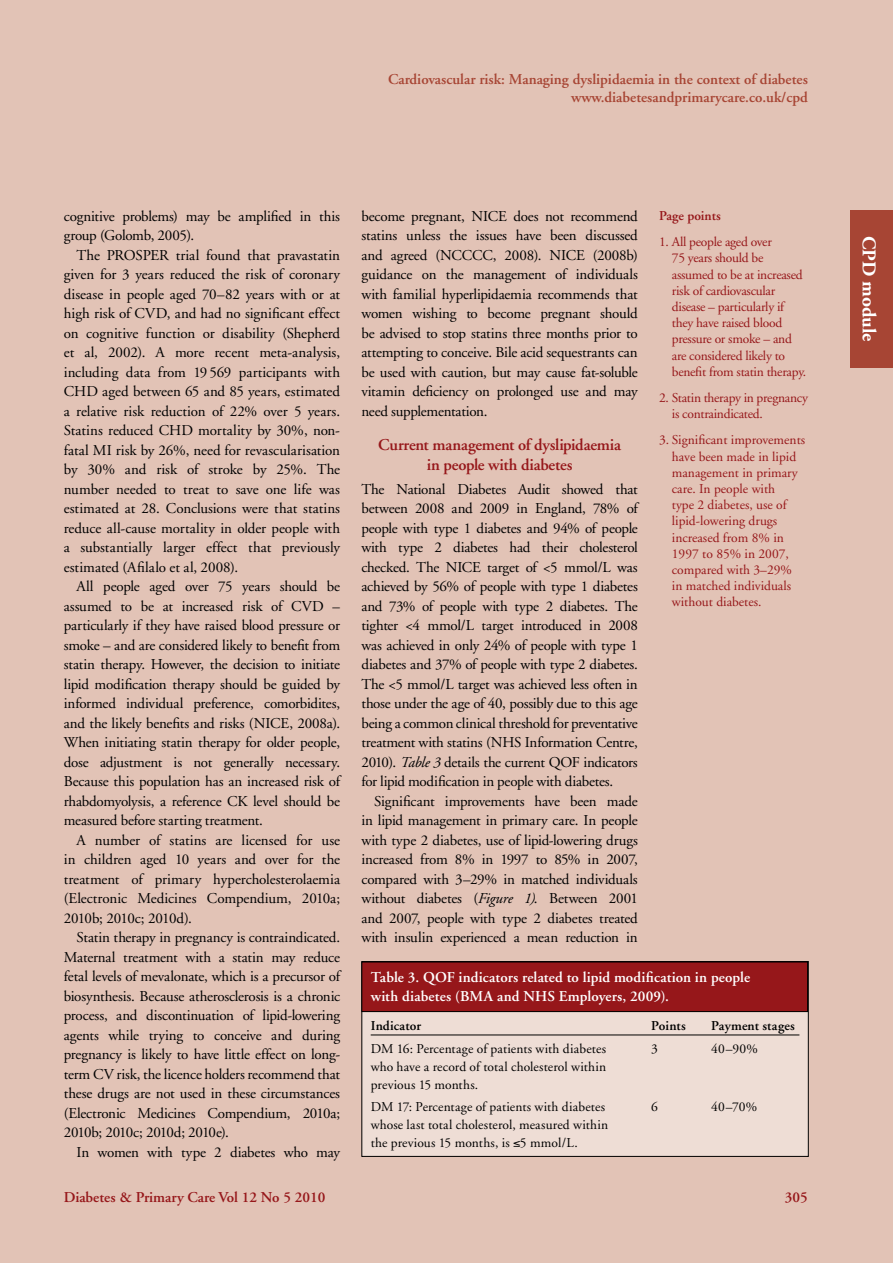
<style>
.page{position:relative;width:893px;height:1263px;background:#e2c3b6}
.page>*{position:absolute;margin:0;border:0;box-sizing:border-box;transform-origin:0 0}
.t1{font:700 19.5px "Adobe Garamond";letter-spacing:-.01em;color:#fff}
.t2{font:600 16.5px/19.5px "Adobe Garamond";letter-spacing:-.015em;color:#96171a;text-align:center}
.t3{font:15px/19.5px "Adobe Garamond";letter-spacing:-.01em;color:#000;text-align:justify}
.t4{font:600 15px/18px "Adobe Garamond";color:#a74534;text-align:right}
.t5{font:600 15px/19.5px "Adobe Garamond";letter-spacing:.005em;color:#fff}
.t6{font:600 15px "Adobe Garamond";color:#96171a}
.t7{font:13.5px/16.2px "Adobe Garamond";letter-spacing:-.02em;color:#96171a}
.t8{font:13.5px/18px "Adobe Garamond";letter-spacing:.005em;color:#000}
.t9{font:13.5px/16.2px "Adobe Garamond";color:#96171a}
.t10{font:600 13.5px "Adobe Garamond";letter-spacing:.01em;color:#000}
.t11{font:600 13.5px "Adobe Garamond";color:#96171a}
.s1{font-style:italic}
</style>
<div class="page">
<div style="left:850px;top:210px;width:43px;height:157px;background:#a74534"></div>
<div style="left:362px;top:961px;width:446px;height:195px;background:#eeddd5"></div>
<hr style="left:371px;top:1034px;width:428px;height:1px;background:#000">
<div style="left:361px;top:961px;width:448px;height:196px;border:1px solid #000"></div>
<div style="left:362px;top:962px;width:445px;height:49px;background:#96171a"></div>
<div style="left:361px;top:962px;width:447px;height:50px;border:1px solid #000"></div>
<p class="t4" style="left:388px;top:71px;width:421px">Cardiovascular risk: Managing dyslipidaemia in the context of diabetes www.diabetesandprimarycare.co.uk/cpd</p>
<p class="t3" style="left:64px;top:207px;width:278px">cognitive problems) may be amplified in this group (Golomb, 2005).</p>
<p class="t3" style="left:64px;top:246px;width:278px;text-indent:13px">The PROSPER trial found that pravastatin given for 3 years reduced the risk of coronary disease in people aged 70–82 years with or at high risk of CVD, and had no significant effect on cognitive function or disability (Shepherd et al, 2002). A more recent meta-analysis, including data from 19 569 participants with CHD aged between 65 and 85 years, estimated a relative risk reduction of 22% over 5 years.<br>Statins reduced CHD mortality by 30%, non&shy;fatal MI risk by 26%, need for revascularisation by 30% and risk of stroke by 25%. The number needed to treat to save one life was estimated at 28. Conclusions were that statins reduce all-cause mortality in older people with a substantially larger effect that previously estimated (Afilalo et al, 2008).</p>
<p class="t3" style="left:64px;top:577px;width:278px;text-indent:13px">All people aged over 75 years should be assumed to be at increased risk of CVD – particularly if they have raised blood pressure or smoke – and are considered likely to benefit from statin therapy. However, the decision to initiate lipid modification therapy should be guided by informed individual preference, comorbidites, and the likely benefits and risks (NICE, 2008a).<br>When initiating statin therapy for older people, dose adjustment is not generally necessary.<br>Because this population has an increased risk of rhabdomyolysis, a reference CK level should be measured before starting treatment.</p>
<p class="t3" style="left:64px;top:831px;width:278px;text-indent:13px">A number of statins are licensed for use in children aged 10 years and over for the treatment of primary hypercholesterolaemia (Electronic Medicines Compendium, 2010a; 2010b; 2010c; 2010d).</p>
<p class="t3" style="left:64px;top:928px;width:278px;text-indent:13px">Statin therapy in pregnancy is contraindicated.<br>Maternal treatment with a statin may reduce fetal levels of mevalonate, which is a precursor of biosynthesis. Because atherosclerosis is a chronic process, and discontinuation of lipid-lowering agents while trying to conceive and during pregnancy is likely to have little effect on long&shy;term CV risk, the licence holders recommend that these drugs are not used in these circumstances (Electronic Medicines Compendium, 2010a; 2010b; 2010c; 2010d; 2010e).</p>
<p class="t3" style="left:77px;top:1143px;width:265px">In women with type 2 diabetes who may</p>
<p class="t3" style="left:361px;top:207px;width:278px">become pregnant, NICE does not recommend statins unless the issues have been discussed and agreed (NCCCC, 2008). NICE (2008b) guidance on the management of individuals with familial hyperlipidaemia recommends that women wishing to become pregnant should be advised to stop statins three months prior to attempting to conceive. Bile acid sequestrants can be used with caution, but may cause fat-soluble vitamin deficiency on prolonged use and may need supplementation.</p>
<p class="t2" style="left:378px;top:435px;width:244px">Current management of dyslipidaemia in people with diabetes</p>
<p class="t3" style="left:361px;top:480px;width:278px">The National Diabetes Audit showed that between 2008 and 2009 in England, 78% of people with type 1 diabetes and 94% of people with type 2 diabetes had their cholesterol checked. The NICE target of &lt;5 mmol/L was achieved by 56% of people with type 1 diabetes and 73% of people with type 2 diabetes. The tighter &lt;4 mmol/L target introduced in 2008 was achieved in only 24% of people with type 1 diabetes and 37% of people with type 2 diabetes.<br>The &lt;5 mmol/L target was achieved less often in those under the age of 40, possibly due to this age being a common clinical threshold for preventative treatment with statins (NHS Information Centre, 2010). <span class="s1">Table 3</span> details the current QOF indicators for lipid modification in people with diabetes.</p>
<p class="t3" style="left:361px;top:792px;width:278px;text-indent:13px">Significant improvements have been made in lipid management in primary care. In people with type 2 diabetes, use of lipid-lowering drugs increased from 8% in 1997 to 85% in 2007, compared with 3–29% in matched individuals without diabetes (<span class="s1">Figure 1)</span>. Between 2001 and 2007, people with type 2 diabetes treated with insulin experienced a mean reduction in</p>
<p class="t11" style="left:659px;top:208px;width:63px">Page points</p>
<p class="t7" style="left:672px;top:234px;width:136px;text-indent:-13px">1. All people aged over<br>75 years should be assumed to be at increased risk of cardiovascular disease – particularly if they have raised blood pressure or smoke – and are considered likely to benefit from statin therapy.</p>
<p class="t7" style="left:672px;top:390px;width:138px;text-indent:-13px">2. Statin therapy in pregnancy is contraindicated.</p>
<p class="t9" style="left:672px;top:432px;width:135px;text-indent:-13px">3. Significant improvements have been made in lipid management in primary care. In people with<br>type 2 diabetes, use of lipid-lowering drugs increased from 8% in<br>1997 to 85% in 2007, compared with 3–29% in matched individuals without diabetes.</p>
<p class="t5" style="left:371px;top:968px;width:381px">Table 3. QOF indicators related to lipid modification in people with diabetes (BMA and NHS Employers, 2009).</p>
<p class="t10" style="left:371px;top:1019px;width:52px">Indicator</p>
<p class="t10" style="left:651px;top:1019px;width:36px">Points</p>
<p class="t10" style="left:711px;top:1019px;width:85px">Payment stages</p>
<p class="t8" style="left:371px;top:1040px;width:237px">DM 16: Percentage of patients with diabetes</p>
<p class="t8" style="left:651px;top:1040px;width:8px">3</p>
<p class="t8" style="left:711px;top:1040px;width:48px">40–90%</p>
<p class="t8" style="left:371px;top:1058px;width:237px">who have a record of total cholesterol within previous 15 months.</p>
<p class="t8" style="left:371px;top:1098px;width:236px">DM 17: Percentage of patients with diabetes</p>
<p class="t8" style="left:651px;top:1098px;width:8px">6</p>
<p class="t8" style="left:711px;top:1098px;width:47px">40–70%</p>
<p class="t8" style="left:371px;top:1116px;width:239px">whose last total cholesterol, measured within the previous 15 months, is ≤5 mmol/L.</p>
<p class="t6" style="left:64px;top:1189px;width:263px">Diabetes &amp; Primary Care Vol 12 No 5 2010</p>
<p class="t6" style="left:785px;top:1189px;width:24px">305</p>
<h1 class="t1" style="left:880px;top:236px;width:107px;rotate:90deg">CPD module</h1>
</div>
